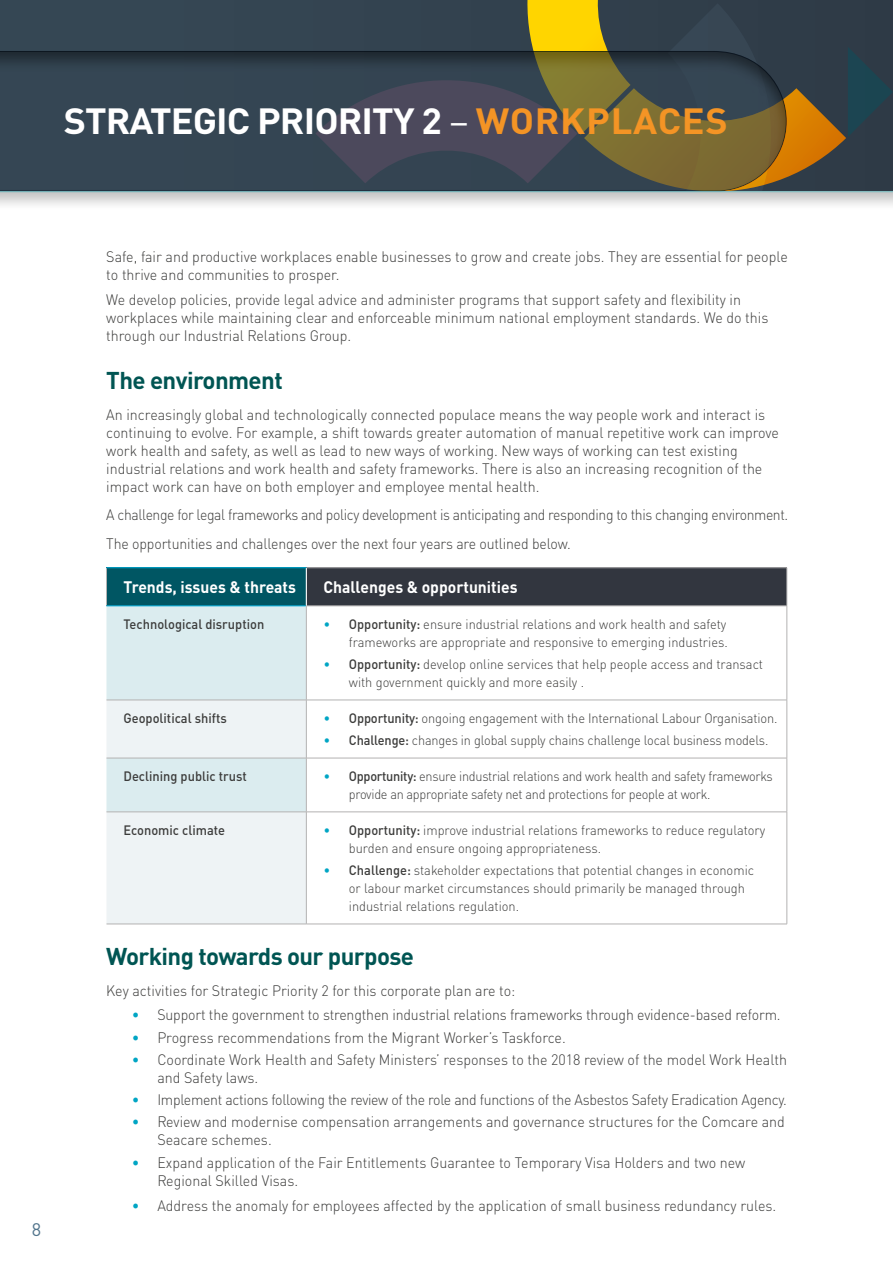
<style>
.page{position:relative;width:893px;height:1263px;background:#fff}
.page>*{position:absolute;margin:0;border:0;box-sizing:border-box;transform-origin:0 0}
.Heading_level_1{font:700 36px "DINOT";letter-spacing:-.025em;color:#fff;scale:1.05 1}
.Heading_level_3{font:700 24px "DINOT";letter-spacing:-.025em;color:#005553}
.t1{font:18px "DINOT";color:#51748c}
.Heading_Level_5{font:700 16.5px "DINOT";color:#fff;scale:.95 1}
.Main_text{font:300 15px/18px "DINOT";color:#3c3c3b;scale:.95 1}
.Bullet_style{font:300 15px/18px "DINOT";color:#3c3c3b;scale:.95 1}
.Main_text-2{font:300 15px "DINOT";letter-spacing:-.025em;color:#3c3c3b;scale:.93 1}
.Bullet_style-2{font:300 15px "DINOT";letter-spacing:-.02em;color:#3c3c3b;scale:.94 1}
.Bullet_style-3{font:300 15px "DINOT";color:#3c3c3b;scale:.94 1}
.Main_text-3{font:300 15px "DINOT";color:#3c3c3b;scale:.94 1}
.Bullet_style-4{font:300 13.5px/18px "DINOT";color:#3c3c3b;scale:.95 1}
.Bullet_style-5{font:300 13.5px/18px "DINOT";letter-spacing:-.02em;color:#3c3c3b;scale:.94 1}
.Bullet_style-6{font:500 13.5px "DINOT";color:#3c3c3b;scale:.95 1}
.Bullet_style-7{font:300 13.5px "DINOT";color:#3c3c3b;scale:.94 1}
.s1{font-weight:400}
.s2{color:#f49425}
.s3{color:#00a5c4}
.s4{font-weight:500}
</style>
<div class="page">
<div style="left:0;top:0;width:893px;height:191px;background:#344552"></div>
<svg style="left:527px;top:0;width:366px;height:180px"></svg>
<div style="left:0;top:180px;width:893px;height:88px;background:#fff"></div>
<div style="left:0;top:38px;width:797px;height:166px;background:#000;opacity:.75"></div>
<svg style="left:0;top:51px;width:787px;height:140px"></svg>
<div style="left:106px;top:568px;width:200px;height:38px;background:#005663"></div>
<div style="left:306px;top:568px;width:481px;height:38px;background:#32363f"></div>
<svg style="left:307px;top:607px;width:480px;height:317px"></svg>
<svg style="left:106px;top:607px;width:200px;height:317px;background:#e5eff1"></svg>
<hr style="left:106px;top:568px;width:1px;height:38px;background:#b3b2b2">
<hr style="left:306px;top:567px;width:481px;height:1px;background:#b3b2b2">
<hr style="left:787px;top:568px;width:1px;height:38px;background:#b3b2b2">
<hr style="left:306px;top:606px;width:481px;height:1px;background:#b3b2b2">
<hr style="left:306px;top:606px;width:1px;height:94px;background:#b3b2b2">
<hr style="left:787px;top:606px;width:1px;height:94px;background:#b3b2b2">
<hr style="left:106px;top:700px;width:200px;height:1px;background:#b3b2b2">
<hr style="left:306px;top:700px;width:481px;height:1px;background:#b3b2b2">
<hr style="left:306px;top:700px;width:1px;height:58px;background:#b3b2b2">
<hr style="left:787px;top:700px;width:1px;height:58px;background:#b3b2b2">
<hr style="left:106px;top:758px;width:200px;height:1px;background:#b3b2b2">
<hr style="left:306px;top:758px;width:481px;height:1px;background:#b3b2b2">
<hr style="left:306px;top:758px;width:1px;height:54px;background:#b3b2b2">
<hr style="left:787px;top:758px;width:1px;height:54px;background:#b3b2b2">
<hr style="left:106px;top:812px;width:200px;height:1px;background:#b3b2b2">
<hr style="left:306px;top:812px;width:481px;height:1px;background:#b3b2b2">
<hr style="left:306px;top:812px;width:1px;height:112px;background:#b3b2b2">
<hr style="left:787px;top:812px;width:1px;height:112px;background:#b3b2b2">
<hr style="left:106px;top:924px;width:200px;height:1px;background:#b3b2b2">
<hr style="left:306px;top:924px;width:481px;height:1px;background:#b3b2b2">
<hr style="left:306px;top:568px;width:1px;height:38px;background:#fff">
<hr style="left:106px;top:567px;width:200px;height:1px;background:#00abd7">
<hr style="left:106px;top:606px;width:200px;height:1px;background:#00abd7">
<hr style="left:0;top:191px;width:893px;height:1px;background:#39b1b9">
<h1 class="Heading_level_1" style="left:64px;top:97px;width:634px">STRATEGIC PRIORITY 2 <span class="s1">–</span> <span class="s2">WORKPLACES</span></h1>
<p class="t1" style="left:32px;top:1218px;width:11px">8</p>
<p class="Main_text" style="left:106px;top:248px;width:719px">Safe, fair and productive workplaces enable businesses to grow and create jobs. They are essential for people to thrive and communities to prosper.</p>
<p class="Main_text" style="left:106px;top:290px;width:698px">We develop policies, provide legal advice and administer programs that support safety and flexibility in workplaces while maintaining clear and enforceable minimum national employment standards. We do this through our Industrial Relations Group.</p>
<p class="Heading_level_3" style="left:106px;top:365px;width:178px">The environment</p>
<p class="Main_text" style="left:106px;top:405px;width:709px">An increasingly global and technologically connected populace means the way people work and interact is continuing to evolve. For example, a shift towards greater automation of manual repetitive work can improve work health and safety, as well as lead to new ways of working. New ways of working can test existing industrial relations and work health and safety frameworks. There is also an increasing recognition of the impact work can have on both employer and employee mental health.</p>
<p class="Main_text-2" style="left:106px;top:505px;width:735px">A challenge for legal frameworks and policy development is anticipating and responding to this changing environment.</p>
<p class="Main_text-3" style="left:106px;top:534px;width:496px">The opportunities and challenges over the next four years are outlined below.</p>
<p class="Heading_Level_5" style="left:123px;top:576px;width:183px">Trends, issues &amp; threats</p>
<p class="Heading_Level_5" style="left:323px;top:576px;width:206px">Challenges &amp; opportunities</p>
<p class="Bullet_style-6" style="left:123px;top:615px;width:150px">Technological disruption</p>
<p class="Bullet_style-4" style="left:323px;top:615px;width:427px;text-align:right"><span class="s3">•</span> <span class="s4">Opportunity:</span> ensure industrial relations and work health and safety frameworks are appropriate and responsive to emerging industries.</p>
<p class="Bullet_style-4" style="left:349px;top:655px;width:438px;text-indent:-26px"><span class="s3">•</span> <span class="s4">Opportunity:</span> develop online services that help people access and transact with government quickly and more easily .</p>
<p class="Bullet_style-6" style="left:123px;top:709px;width:110px">Geopolitical shifts</p>
<p class="Bullet_style-4" style="left:323px;top:709px;width:480px"><span class="s3">•</span> <span class="s4">Opportunity:</span> ongoing engagement with the International Labour Organisation.</p>
<p class="Bullet_style-7" style="left:323px;top:732px;width:475px"><span class="s3">•</span> <span class="s4">Challenge:</span> changes in global supply chains challenge local business models.</p>
<p class="Bullet_style-6" style="left:123px;top:768px;width:131px">Declining public trust</p>
<p class="Bullet_style-5" style="left:349px;top:767px;width:453px;text-indent:-26px"><span class="s3">•</span> <span class="s4">Opportunity:</span> ensure industrial relations and work health and safety frameworks provide an appropriate safety net and protections for people at work.</p>
<p class="Bullet_style-6" style="left:123px;top:821px;width:108px">Economic climate</p>
<p class="Bullet_style-4" style="left:349px;top:821px;width:440px;text-indent:-26px"><span class="s3">•</span> <span class="s4">Opportunity:</span> improve industrial relations frameworks to reduce regulatory burden and ensure ongoing appropriateness.</p>
<p class="Bullet_style-4" style="left:349px;top:861px;width:428px;text-indent:-26px"><span class="s3">•</span> <span class="s4">Challenge:</span> stakeholder expectations that potential changes in economic or labour market circumstances should primarily be managed through industrial relations regulation.</p>
<p class="Heading_level_3" style="left:106px;top:941px;width:309px">Working towards our purpose</p>
<p class="Main_text" style="left:106px;top:981px;width:432px">Key activities for Strategic Priority 2 for this corporate plan are to:</p>
<p class="Bullet_style-3" style="left:132px;top:1006px;width:692px"><span class="s3">•</span> Support the government to strengthen industrial relations frameworks through evidence-based reform.</p>
<p class="Bullet_style" style="left:132px;top:1028px;width:458px"><span class="s3">•</span> Progress recommendations from the Migrant Worker’s Taskforce.</p>
<p class="Bullet_style" style="left:157px;top:1050px;width:664px;text-indent:-26px"><span class="s3">•</span> Coordinate Work Health and Safety Ministers’ responses to the 2018 review of the model Work Health and Safety laws.</p>
<p class="Bullet_style-2" style="left:132px;top:1090px;width:698px"><span class="s3">•</span> Implement actions following the review of the role and functions of the Asbestos Safety Eradication Agency.</p>
<p class="Bullet_style" style="left:157px;top:1113px;width:662px;text-indent:-26px"><span class="s3">•</span> Review and modernise compensation arrangements and governance structures for the Comcare and<br>Seacare schemes.</p>
<p class="Bullet_style" style="left:157px;top:1153px;width:621px;text-indent:-26px"><span class="s3">•</span> Expand application of the Fair Entitlements Guarantee to Temporary Visa Holders and two new<br>Regional Skilled Visas.</p>
<p class="Bullet_style" style="left:132px;top:1196px;width:680px"><span class="s3">•</span> Address the anomaly for employees affected by the application of small business redundancy rules.</p>
</div>
